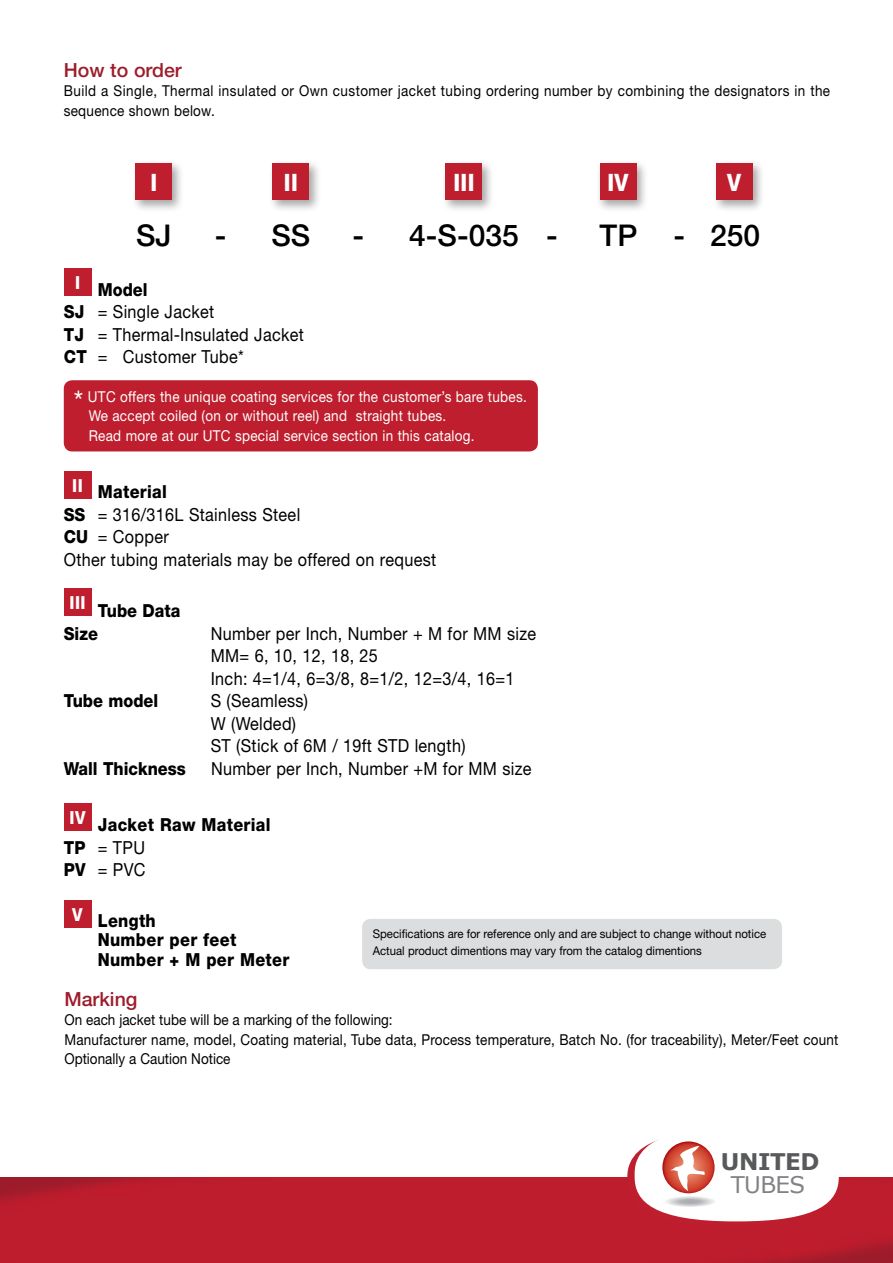
<style>
.page{position:relative;width:893px;height:1263px;background:#fff}
.page>*{position:absolute;margin:0;border:0;box-sizing:border-box;transform-origin:0 0}
.t1{font:500 30px "Helvetica Neue";color:#000}
.t2{font:800 24px "Helvetica Neue";letter-spacing:.02em;color:#fff;scale:.9 1}
.t3{font:700 22.95px "Verdana";letter-spacing:-.02em;color:#58595b}
.t4{font:22.95px "Verdana";letter-spacing:-.025em;color:#808285}
.t5{font:500 19.5px "Helvetica Neue";color:#9d1c2b}
.t6{font:18px/22.5px "Helvetica Neue";letter-spacing:.02em;color:#000;scale:.9 1}
.t7{font:800 18px/22.5px "Helvetica Neue";letter-spacing:.02em;color:#000;scale:.9 1}
.t8{font:800 18px/22.5px "Helvetica Neue";color:#000;scale:.9 1}
.t9{font:800 18px "Helvetica Neue";letter-spacing:.02em;color:#fff;scale:.9 1}
.t10{font:15px/19.5px "Helvetica Neue";letter-spacing:.015em;color:#000;scale:.9 1}
.t11{font:15px/19.5px "Helvetica Neue";letter-spacing:.02em;color:#fff;scale:.9 1}
.t12{font:12px/16.5px "Helvetica Neue";color:#000;scale:.95 1}
.s1{font-weight:800}
.s2{font-size:30px}
.s3{font-weight:400}
</style>
<div class="page">
<div style="left:0;top:1178px;width:893px;height:85px;background:#be1d2d"></div>
<svg style="left:627px;top:1140px;width:212px;height:85px"></svg>
<div style="left:64px;top:380px;width:474px;height:71px;background:#be1e2d;border-radius:9px"></div>
<div style="left:131px;top:159px;width:67px;height:60px;background:#000;opacity:.35"></div>
<div style="left:135px;top:163px;width:37px;height:37px;background:#be1e2d"></div>
<div style="left:64px;top:269px;width:27px;height:27px;background:#be1e2d"></div>
<div style="left:269px;top:159px;width:71px;height:60px;background:#000;opacity:.35"></div>
<div style="left:273px;top:163px;width:36px;height:37px;background:#be1e2d"></div>
<div style="left:64px;top:472px;width:27px;height:27px;background:#be1e2d"></div>
<div style="left:442px;top:159px;width:75px;height:60px;background:#000;opacity:.35"></div>
<div style="left:446px;top:163px;width:36px;height:37px;background:#be1e2d"></div>
<div style="left:64px;top:589px;width:27px;height:27px;background:#be1e2d"></div>
<div style="left:596px;top:159px;width:75px;height:60px;background:#000;opacity:.35"></div>
<div style="left:600px;top:163px;width:36px;height:37px;background:#be1e2d"></div>
<div style="left:64px;top:803px;width:27px;height:28px;background:#be1e2d"></div>
<div style="left:712px;top:159px;width:71px;height:60px;background:#000;opacity:.35"></div>
<div style="left:716px;top:163px;width:37px;height:37px;background:#be1e2d"></div>
<div style="left:64px;top:900px;width:27px;height:28px;background:#be1e2d"></div>
<div style="left:362px;top:919px;width:420px;height:50px;background:#dcddde;border-radius:9px"></div>
<p class="t5" style="left:64px;top:58px;width:119px">How to order</p>
<p class="t10" style="left:64px;top:81px;width:853px">Build a Single, Thermal insulated or Own customer jacket tubing ordering number by combining the designators in the sequence shown below.</p>
<h2 class="t2" style="left:150px;top:168px;width:9px">I</h2>
<h2 class="t2" style="left:284px;top:168px;width:17px">II</h2>
<h2 class="t2" style="left:453px;top:168px;width:25px">III</h2>
<h2 class="t2" style="left:607px;top:168px;width:25px">IV</h2>
<h2 class="t2" style="left:727px;top:168px;width:17px">V</h2>
<h1 class="t1" style="left:136px;top:218px;width:37px">SJ</h1>
<h1 class="t1" style="left:215px;top:218px;width:97px">- SS</h1>
<h1 class="t1" style="left:352px;top:218px;width:207px">- 4-S-035 -</h1>
<h1 class="t1" style="left:600px;top:218px;width:162px">TP - 250</h1>
<p class="t9" style="left:75px;top:272px;width:7px">I</p>
<p class="t6" style="left:64px;top:278px;width:268px;text-indent:34px"><span class="s1">Model<br>SJ</span> = Single Jacket<br><span class="s1">TJ</span> = Thermal-Insulated Jacket<br><span class="s1">CT</span> = Customer Tube*</p>
<p class="t11" style="left:89px;top:386px;width:488px;text-indent:-15px"><span class="s2">*</span> UTC offers the unique coating services for the customer’s bare tubes.<br>We accept coiled (on or without reel) and straight tubes.<br>Read more at our UTC special service section in this catalog.</p>
<p class="t9" style="left:72px;top:475px;width:13px">II</p>
<p class="t6" style="left:64px;top:480px;width:415px;text-indent:34px"><span class="s1">Material<br>SS</span> = 316/316L Stainless Steel<br><span class="s1">CU</span> = Copper<br>Other tubing materials may be offered on request</p>
<p class="t9" style="left:70px;top:592px;width:19px">III</p>
<p class="t8" style="left:64px;top:599px;width:131px;text-indent:34px">Tube Data<br>Size</p>
<p class="t6" style="left:211px;top:622px;width:363px">Number per Inch, Number + M for MM size<br>MM= 6, 10, 12, 18, 25<br>Inch: 4=1/4, 6=3/8, 8=1/2, 12=3/4, 16=1</p>
<p class="t8" style="left:64px;top:689px;width:106px">Tube model</p>
<p class="t6" style="left:211px;top:689px;width:285px">S (Seamless)<br>W (Welded)<br>ST (Stick of 6M / 19ft STD length)</p>
<p class="t8" style="left:64px;top:757px;width:137px">Wall Thickness</p>
<p class="t6" style="left:211px;top:757px;width:357px">Number per Inch, Number +M for MM size</p>
<p class="t9" style="left:70px;top:807px;width:19px">IV</p>
<p class="t7" style="left:64px;top:814px;width:231px;text-indent:34px">Jacket Raw Material<br>TP <span class="s3">= TPU<br></span>PV <span class="s3">= PVC</span></p>
<p class="t9" style="left:72px;top:903px;width:13px">V</p>
<p class="t7" style="left:98px;top:910px;width:214px;line-height:19.5px">Length<br>Number per feet<br>Number + M per Meter</p>
<p class="t12" style="left:373px;top:925px;width:416px">Specifications are for reference only and are subject to change without notice<br>Actual product dimentions may vary from the catalog dimentions</p>
<p class="t5" style="left:64px;top:987px;width:74px">Marking</p>
<p class="t10" style="left:64px;top:1010px;width:861px">On each jacket tube will be a marking of the following:<br>Manufacturer name, model, Coating material, Tube data, Process temperature, Batch No. (for traceability), Meter/Feet count<br>Optionally a Caution Notice</p>
<p class="t3" style="left:721px;top:1146px;width:100px">UNITED</p>
<p class="t4" style="left:731px;top:1170px;width:76px">TUBES</p>
</div>
